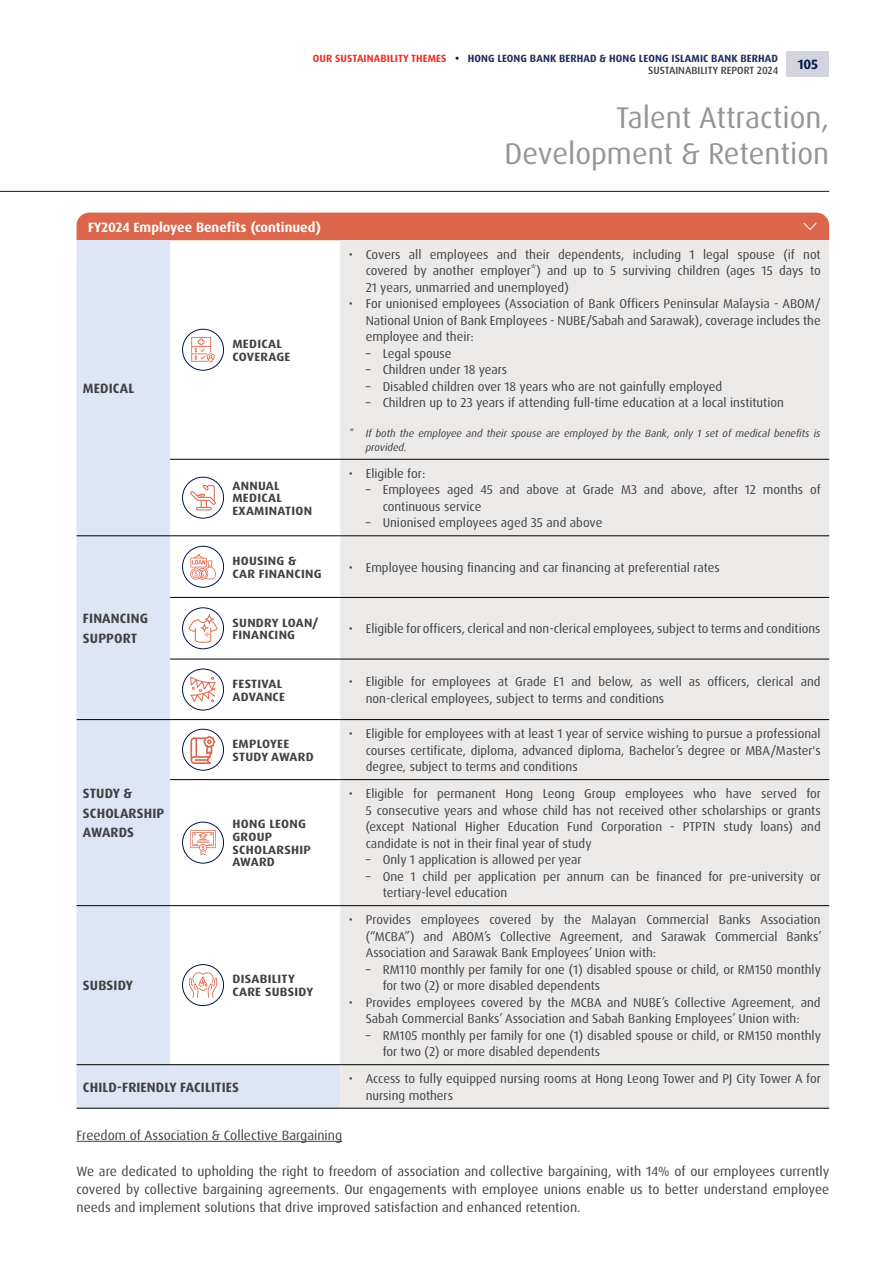
<style>
.page{position:relative;width:893px;height:1263px;background:#fff}
.page>*{position:absolute;margin:0;border:0;box-sizing:border-box;transform-origin:0 0}
.t1{font:30px/36px "Dax OT";color:#939598;text-align:right}
.t2{font:13.5px/18px "Dax OT";color:#414042;text-align:justify}
.t3{font:700 13.5px/19.5px "Dax OT";letter-spacing:.01em;color:#414042}
.t4{font:700 13.5px "Dax OT";color:#fff}
.t5{font:700 13.5px "Dax OT";color:#001648}
.t6{font:12.75px/16.5px "Dax OT";color:#414042}
.t7{font:700 12px/12.8px "Dax OT";letter-spacing:.02em;color:#414042;scale:1.07 1}
.t8{font:italic 10.5px/13.5px "Dax OT";color:#414042}
.t9{font:700 10.5px "Dax OT";letter-spacing:.01em;color:#1d2e5a}
.t10{font:500 10.5px "Dax OT";color:#414042}
.s1{color:#ee3124}
.s2{color:#001648}
</style>
<div class="page">
<hr style="left:0;top:191px;width:829px;height:1px;background:#001648">
<div style="left:787px;top:51px;width:42px;height:26px;background:#d3d4e0"></div>
<div style="left:77px;top:213px;width:752px;height:27px;background:#dc664b"></div>
<svg style="left:77px;top:240px;width:263px;height:868px"></svg>
<div style="left:340px;top:240px;width:489px;height:868px;background:#eceae8"></div>
<hr style="left:170px;top:459px;width:170px;height:1px;background:#000">
<hr style="left:340px;top:459px;width:489px;height:1px;background:#000">
<hr style="left:77px;top:1064px;width:93px;height:1px;background:#000">
<hr style="left:170px;top:1064px;width:170px;height:1px;background:#000">
<hr style="left:340px;top:1064px;width:489px;height:1px;background:#000">
<hr style="left:170px;top:597px;width:170px;height:1px;background:#000">
<hr style="left:340px;top:597px;width:489px;height:1px;background:#000">
<hr style="left:340px;top:905px;width:489px;height:1px;background:#000">
<hr style="left:77px;top:1108px;width:93px;height:1px;background:#000">
<hr style="left:170px;top:1108px;width:170px;height:1px;background:#000">
<hr style="left:340px;top:1108px;width:489px;height:1px;background:#000">
<hr style="left:77px;top:719px;width:93px;height:1px;background:#000">
<hr style="left:170px;top:719px;width:170px;height:1px;background:#000">
<hr style="left:340px;top:719px;width:489px;height:1px;background:#000">
<hr style="left:77px;top:535px;width:93px;height:1px;background:#000">
<hr style="left:170px;top:535px;width:170px;height:1px;background:#000">
<hr style="left:340px;top:535px;width:489px;height:1px;background:#000">
<hr style="left:170px;top:659px;width:170px;height:1px;background:#000">
<hr style="left:170px;top:779px;width:170px;height:1px;background:#000">
<hr style="left:77px;top:905px;width:93px;height:1px;background:#000">
<hr style="left:170px;top:905px;width:170px;height:1px;background:#000">
<hr style="left:340px;top:659px;width:489px;height:1px;background:#000">
<hr style="left:340px;top:779px;width:489px;height:1px;background:#000">
<div style="left:183px;top:546px;width:41px;height:41px;background:#fff;border-radius:50%"></div>
<div style="left:182px;top:546px;width:42px;height:42px;border:1px solid #001648;border-radius:50%"></div>
<svg style="left:190px;top:554px;width:26px;height:26px"></svg>
<svg style="left:183px;top:608px;width:41px;height:41px"></svg>
<div style="left:182px;top:607px;width:42px;height:42px;border:1px solid #001648;border-radius:50%"></div>
<svg style="left:188px;top:614px;width:30px;height:29px"></svg>
<div style="left:183px;top:669px;width:41px;height:41px;background:#fff;border-radius:50%"></div>
<div style="left:182px;top:669px;width:42px;height:41px;border:1px solid #001648;border-radius:50%"></div>
<svg style="left:190px;top:677px;width:26px;height:25px"></svg>
<div style="left:183px;top:477px;width:41px;height:41px;background:#fff;border-radius:50%"></div>
<div style="left:182px;top:477px;width:42px;height:41px;border:1px solid #001648;border-radius:50%"></div>
<svg style="left:190px;top:485px;width:26px;height:25px"></svg>
<div style="left:183px;top:329px;width:41px;height:41px;background:#fff;border-radius:50%"></div>
<div style="left:182px;top:329px;width:42px;height:42px;border:1px solid #001648;border-radius:50%"></div>
<svg style="left:191px;top:337px;width:24px;height:26px"></svg>
<div style="left:183px;top:729px;width:41px;height:41px;background:#fff;border-radius:50%"></div>
<div style="left:182px;top:729px;width:42px;height:42px;border:1px solid #001648;border-radius:50%"></div>
<svg style="left:190px;top:735px;width:26px;height:29px"></svg>
<div style="left:183px;top:822px;width:41px;height:41px;background:#fff;border-radius:50%"></div>
<div style="left:182px;top:822px;width:42px;height:41px;border:1px solid #001648;border-radius:50%"></div>
<svg style="left:190px;top:830px;width:26px;height:25px"></svg>
<div style="left:183px;top:964px;width:41px;height:41px;background:#fff;border-radius:50%"></div>
<div style="left:182px;top:964px;width:42px;height:42px;border:1px solid #001648;border-radius:50%"></div>
<svg style="left:189px;top:972px;width:28px;height:26px"></svg>
<hr style="left:77px;top:1141px;width:265px;height:1px;background:#414042">
<p class="t9" style="left:313px;top:51px;width:467px"><span class="s1">OUR SUSTAINABILITY THEMES</span> <span class="s2">•</span> HONG LEONG BANK BERHAD &amp; HONG LEONG ISLAMIC BANK BERHAD</p>
<p class="t10" style="left:648px;top:64px;width:131px">SUSTAINABILITY REPORT 2024</p>
<p class="t5" style="left:798px;top:56px;width:22px">105</p>
<p class="t4" style="left:88px;top:218px;width:234px">FY2024 Employee Benefits (continued)</p>
<p class="t3" style="left:83px;top:379px;width:53px">MEDICAL</p>
<p class="t3" style="left:83px;top:609px;width:67px">FINANCING<br>SUPPORT</p>
<p class="t3" style="left:83px;top:784px;width:83px">STUDY &amp;<br>SCHOLARSHIP<br>AWARDS</p>
<p class="t3" style="left:83px;top:976px;width:52px">SUBSIDY</p>
<p class="t7" style="left:232px;top:338px;width:56px">MEDICAL<br>COVERAGE</p>
<p class="t7" style="left:232px;top:479px;width:76px">ANNUAL<br>MEDICAL<br>EXAMINATION</p>
<p class="t7" style="left:232px;top:555px;width:85px">HOUSING &amp;<br>CAR FINANCING</p>
<p class="t7" style="left:232px;top:616px;width:82px">SUNDRY LOAN/<br>FINANCING</p>
<p class="t7" style="left:232px;top:677px;width:51px">FESTIVAL<br>ADVANCE</p>
<p class="t7" style="left:232px;top:738px;width:77px">EMPLOYEE<br>STUDY AWARD</p>
<p class="t7" style="left:232px;top:818px;width:75px">HONG LEONG<br>GROUP<br>SCHOLARSHIP<br>AWARD</p>
<p class="t7" style="left:232px;top:973px;width:77px">DISABILITY<br>CARE SUBSIDY</p>
<h1 class="t1" style="left:505px;top:100px;width:326px">Talent Attraction,<br>Development &amp; Retention</h1>
<p class="t6" style="left:366px;top:246px;width:456px;text-align:justify;text-indent:-17px">• Covers all employees and their dependents, including 1 legal spouse (if not covered by another employer*) and up to 5 surviving children (ages 15 days to 21 years, unmarried and unemployed)</p>
<p class="t6" style="left:366px;top:296px;width:456px;text-align:justify;text-indent:-17px">• For unionised employees (Association of Bank Officers Peninsular Malaysia - ABOM/ National Union of Bank Employees - NUBE/Sabah and Sarawak), coverage includes the employee and their:</p>
<p class="t6" style="left:366px;top:345px;width:87px">– Legal spouse</p>
<p class="t6" style="left:366px;top:362px;width:143px">– Children under 18 years</p>
<p class="t6" style="left:366px;top:378px;width:358px">– Disabled children over 18 years who are not gainfully employed</p>
<p class="t6" style="left:366px;top:395px;width:420px">– Children up to 23 years if attending full-time education at a local institution</p>
<p class="t8" style="left:366px;top:427px;width:456px;text-indent:-17px">* If both the employee and their spouse are employed by the Bank, only 1 set of medical benefits is provided.</p>
<p class="t6" style="left:349px;top:465px;width:78px">• Eligible for:</p>
<p class="t6" style="left:383px;top:482px;width:439px;text-indent:-17px">– Employees aged 45 and above at Grade M3 and above, after 12 months of continuous service</p>
<p class="t6" style="left:366px;top:515px;width:238px">– Unionised employees aged 35 and above</p>
<p class="t6" style="left:349px;top:559px;width:373px">• Employee housing financing and car financing at preferential rates</p>
<p class="t6" style="left:349px;top:621px;width:473px">• Eligible for officers, clerical and non-clerical employees, subject to terms and conditions</p>
<p class="t6" style="left:366px;top:673px;width:456px;text-indent:-17px">• Eligible for employees at Grade E1 and below, as well as officers, clerical and non-clerical employees, subject to terms and conditions</p>
<p class="t6" style="left:366px;top:725px;width:456px;text-align:justify;text-indent:-17px">• Eligible for employees with at least 1 year of service wishing to pursue a professional courses certificate, diploma, advanced diploma, Bachelor’s degree or MBA/Master's degree, subject to terms and conditions</p>
<p class="t6" style="left:366px;top:785px;width:457px;text-align:justify;text-indent:-17px">• Eligible for permanent Hong Leong Group employees who have served for 5 consecutive years and whose child has not received other scholarships or grants (except National Higher Education Fund Corporation - PTPTN study loans) and candidate is not in their final year of study</p>
<p class="t6" style="left:366px;top:851px;width:217px">– Only 1 application is allowed per year</p>
<p class="t6" style="left:383px;top:868px;width:440px;text-indent:-17px">– One 1 child per application per annum can be financed for pre-university or tertiary-level education</p>
<p class="t6" style="left:366px;top:912px;width:458px;text-align:justify;text-indent:-17px">• Provides employees covered by the Malayan Commercial Banks Association (“MCBA”) and ABOM’s Collective Agreement, and Sarawak Commercial Banks’ Association and Sarawak Bank Employees’ Union with:</p>
<p class="t6" style="left:383px;top:961px;width:440px;text-indent:-17px">– RM110 monthly per family for one (1) disabled spouse or child, or RM150 monthly for two (2) or more disabled dependents</p>
<p class="t6" style="left:349px;top:994px;width:473px;text-align:center">• Provides employees covered by the MCBA and NUBE’s Collective Agreement, and<br>Sabah Commercial Banks’ Association and Sabah Banking Employees’ Union with:</p>
<p class="t6" style="left:383px;top:1027px;width:440px;text-indent:-17px">– RM105 monthly per family for one (1) disabled spouse or child, or RM150 monthly for two (2) or more disabled dependents</p>
<p class="t3" style="left:83px;top:1077px;width:157px">CHILD-FRIENDLY FACILITIES</p>
<p class="t6" style="left:366px;top:1071px;width:457px;text-indent:-17px">• Access to fully equipped nursing rooms at Hong Leong Tower and PJ City Tower A for nursing mothers</p>
<p class="t2" style="left:77px;top:1126px;width:267px">Freedom of Association &amp; Collective Bargaining</p>
<p class="t2" style="left:77px;top:1162px;width:754px">We are dedicated to upholding the right to freedom of association and collective bargaining, with 14% of our employees currently covered by collective bargaining agreements. Our engagements with employee unions enable us to better understand employee needs and implement solutions that drive improved satisfaction and enhanced retention.</p>
</div>
